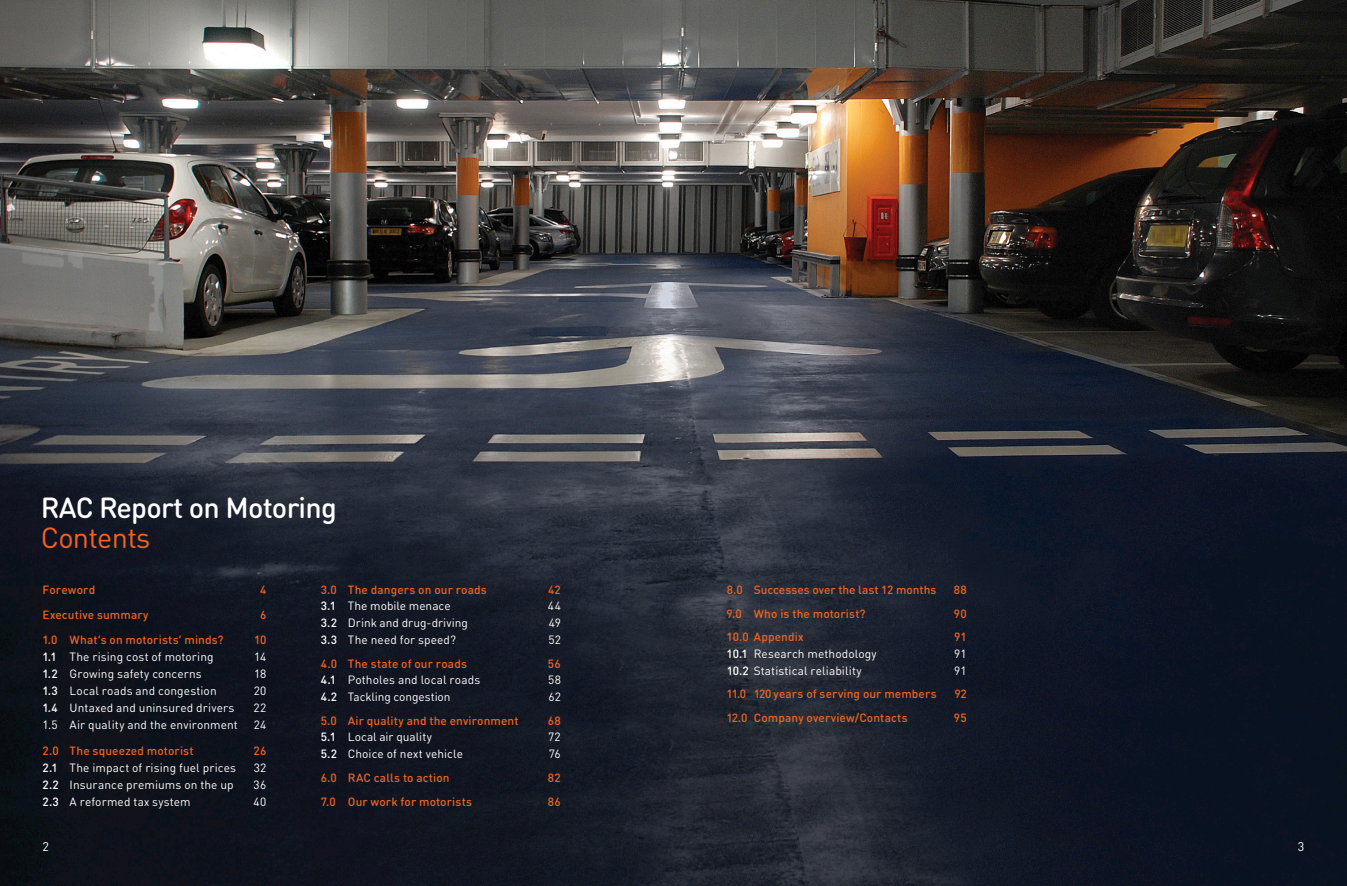
<style>
.page{position:relative;width:1347px;height:886px;background:#fff}
.page>*{position:absolute;margin:0;border:0;box-sizing:border-box;transform-origin:0 0}
.t1{font:500 28.75px "DIN Round OT";letter-spacing:-.025em;color:#fff}
.t2{font:28.75px "DIN Round OT";letter-spacing:-.025em;color:#f16321}
.t3{font:12.5px "DIN Round OT";color:#fff}
.t4{font:11.88px "DIN Round OT";letter-spacing:.005em;color:#fff}
.t5{font:500 11.88px "DIN Round OT";letter-spacing:.01em;color:#f16321}
.s1{font-weight:500}
</style>
<div class="page">
<img style="left:0;top:0;width:1346px;height:886px">
<h1 class="t1" style="left:41px;top:489px;width:298px">RAC Report on Motoring</h1>
<h1 class="t2" style="left:41px;top:520px;width:111px">Contents</h1>
<p class="t5" style="left:43px;top:582px;width:54px">Foreword</p>
<p class="t5" style="left:260px;top:582px;width:8px">4</p>
<p class="t5" style="left:43px;top:607px;width:108px">Executive summary</p>
<p class="t5" style="left:260px;top:607px;width:8px">6</p>
<p class="t5" style="left:43px;top:632px;width:182px">1.0 What’s on motorists’ minds?</p>
<p class="t5" style="left:254px;top:632px;width:14px">10</p>
<p class="t4" style="left:43px;top:650px;width:173px"><span class="s1">1.1</span> The rising cost of motoring</p>
<p class="t4" style="left:254px;top:650px;width:14px">14</p>
<p class="t4" style="left:43px;top:667px;width:161px"><span class="s1">1.2</span> Growing safety concerns</p>
<p class="t4" style="left:254px;top:667px;width:14px">18</p>
<p class="t4" style="left:43px;top:684px;width:176px"><span class="s1">1.3</span> Local roads and congestion</p>
<p class="t4" style="left:254px;top:684px;width:14px">20</p>
<p class="t4" style="left:43px;top:701px;width:193px"><span class="s1">1.4</span> Untaxed and uninsured drivers</p>
<p class="t4" style="left:254px;top:701px;width:14px">22</p>
<p class="t4" style="left:43px;top:718px;width:197px">1.5 Air quality and the environment</p>
<p class="t4" style="left:254px;top:718px;width:14px">24</p>
<p class="t5" style="left:43px;top:743px;width:153px">2.0 The squeezed motorist</p>
<p class="t5" style="left:254px;top:743px;width:14px">26</p>
<p class="t4" style="left:43px;top:760px;width:195px"><span class="s1">2.1</span> The impact of rising fuel prices</p>
<p class="t4" style="left:254px;top:760px;width:14px">32</p>
<p class="t4" style="left:43px;top:777px;width:193px"><span class="s1">2.2</span> Insurance premiums on the up</p>
<p class="t4" style="left:254px;top:777px;width:14px">36</p>
<p class="t4" style="left:43px;top:794px;width:150px"><span class="s1">2.3</span> A reformed tax system</p>
<p class="t4" style="left:253px;top:794px;width:14px">40</p>
<p class="t5" style="left:321px;top:582px;width:168px">3.0 The dangers on our roads</p>
<p class="t5" style="left:548px;top:582px;width:14px">42</p>
<p class="t4" style="left:321px;top:599px;width:131px"><span class="s1">3.1</span> The mobile menace</p>
<p class="t4" style="left:548px;top:599px;width:15px">44</p>
<p class="t4" style="left:321px;top:615px;width:149px"><span class="s1">3.2</span> Drink and drug-driving</p>
<p class="t4" style="left:549px;top:615px;width:14px">49</p>
<p class="t4" style="left:321px;top:632px;width:137px"><span class="s1">3.3</span> The need for speed?</p>
<p class="t4" style="left:548px;top:632px;width:14px">52</p>
<p class="t5" style="left:321px;top:656px;width:148px">4.0 The state of our roads</p>
<p class="t5" style="left:548px;top:656px;width:14px">56</p>
<p class="t4" style="left:321px;top:672px;width:161px"><span class="s1">4.1</span> Potholes and local roads</p>
<p class="t4" style="left:548px;top:672px;width:14px">58</p>
<p class="t4" style="left:321px;top:689px;width:131px"><span class="s1">4.2</span> Tackling congestion</p>
<p class="t4" style="left:548px;top:689px;width:14px">62</p>
<p class="t5" style="left:321px;top:713px;width:199px">5.0 Air quality and the environment</p>
<p class="t5" style="left:548px;top:713px;width:14px">68</p>
<p class="t4" style="left:321px;top:730px;width:113px"><span class="s1">5.1</span> Local air quality</p>
<p class="t4" style="left:548px;top:730px;width:14px">72</p>
<p class="t4" style="left:321px;top:746px;width:144px"><span class="s1">5.2</span> Choice of next vehicle</p>
<p class="t4" style="left:549px;top:746px;width:13px">76</p>
<p class="t5" style="left:321px;top:770px;width:130px">6.0 RAC calls to action</p>
<p class="t5" style="left:548px;top:770px;width:14px">82</p>
<p class="t5" style="left:321px;top:794px;width:153px">7.0 Our work for motorists</p>
<p class="t5" style="left:548px;top:794px;width:14px">86</p>
<p class="t5" style="left:726px;top:582px;width:211px">8.0 Successes over the last 12 months</p>
<p class="t5" style="left:953px;top:582px;width:15px">88</p>
<p class="t5" style="left:726px;top:606px;width:141px">9.0 Who is the motorist?</p>
<p class="t5" style="left:953px;top:606px;width:14px">90</p>
<p class="t5" style="left:726px;top:629px;width:78px">10.0 Appendix</p>
<p class="t5" style="left:954px;top:629px;width:14px">91</p>
<p class="t4" style="left:726px;top:646px;width:152px"><span class="s1">10.1</span> Research methodology</p>
<p class="t4" style="left:954px;top:646px;width:14px">91</p>
<p class="t4" style="left:726px;top:663px;width:136px"><span class="s1">10.2</span> Statistical reliability</p>
<p class="t4" style="left:954px;top:663px;width:14px">91</p>
<p class="t5" style="left:726px;top:686px;width:211px">11.0 120 years of serving our members</p>
<p class="t5" style="left:954px;top:686px;width:14px">92</p>
<p class="t5" style="left:726px;top:710px;width:182px">12.0 Company overview/Contacts</p>
<p class="t5" style="left:954px;top:710px;width:14px">95</p>
<p class="t3" style="left:43px;top:839px;width:8px">2</p>
<p class="t3" style="left:1297px;top:839px;width:8px">3</p>
</div>
